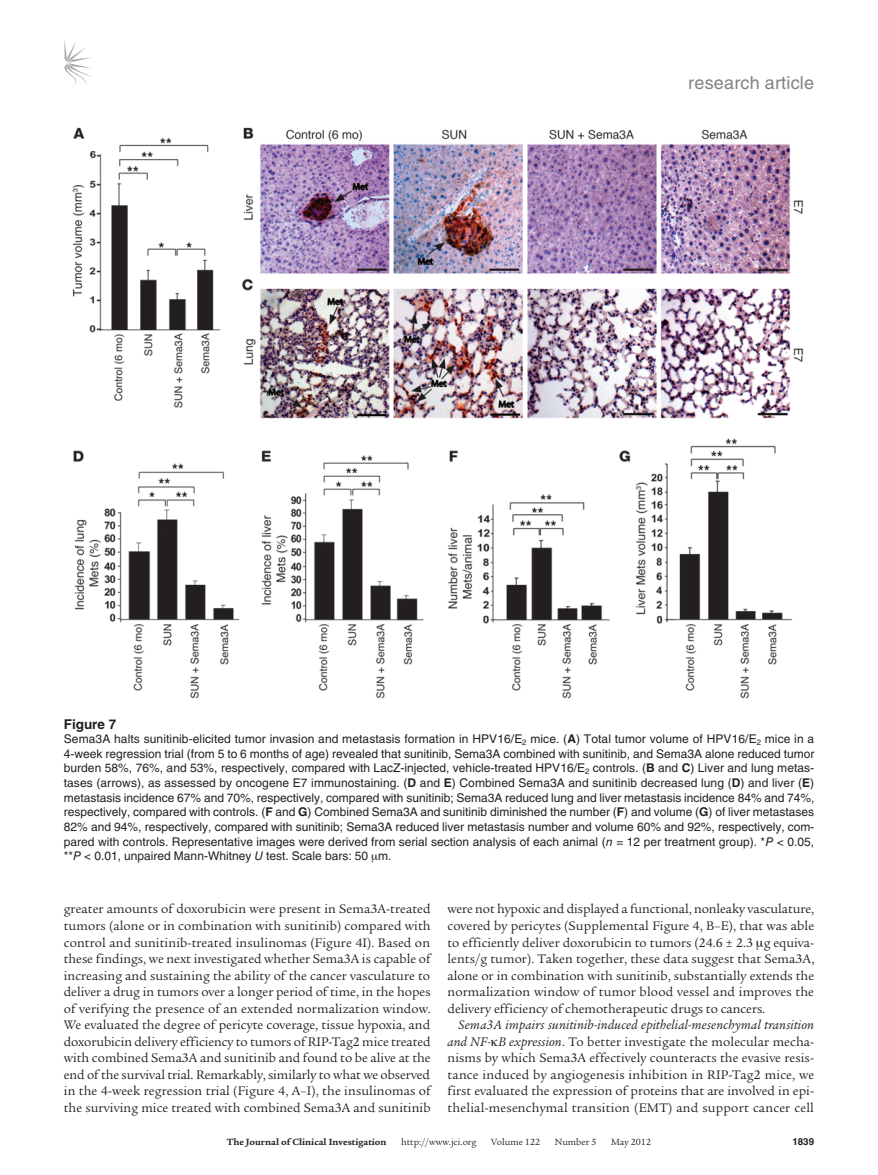
<style>
.page{position:relative;width:878px;height:1175px;background:#fff}
.page>*{position:absolute;margin:0;border:0;box-sizing:border-box;transform-origin:0 0}
.t1{font:18px "Helvetica LT Std";letter-spacing:.01em;color:#808285}
.t2{font:13.5px/16.5px "Legacy Serif Std";letter-spacing:.005em;color:#231f20;text-align:justify}
.t3{font:700 13.5px "Helvetica LT Std";color:#231f20}
.t4{font:12px/14.7px "Helvetica LT Std";color:#231f20;text-align:justify}
.t5{font:9.75px "Legacy Serif Std";color:#231f20}
.t6{font:700 9.75px "Legacy Serif Std";color:#231f20}
.t7{font:700 9.75px "Helvetica LT Std";color:#231f20}
.s1{font-weight:700}
.s2{font-style:italic}
</style>
<div class="page">
<svg style="left:64px;top:40px;width:27px;height:45px"></svg>
<img style="left:72px;top:127px;width:732px;height:572px">
<h1 class="t1" style="left:688px;top:73px;width:127px">research article</h1>
<p class="t3" style="left:64px;top:715px;width:54px">Figure 7</p>
<p class="t4" style="left:64px;top:731px;width:752px">Sema3A halts sunitinib-elicited tumor invasion and metastasis formation in HPV16/E<sub>2</sub> mice. (<span class="s1">A</span>) Total tumor volume of HPV16/E<sub>2</sub> mice in a 4-week regression trial (from 5 to 6 months of age) revealed that sunitinib, Sema3A combined with sunitinib, and Sema3A alone reduced tumor burden 58%, 76%, and 53%, respectively, compared with LacZ-injected, vehicle-treated HPV16/E<sub>2</sub> controls. (<span class="s1">B</span> and <span class="s1">C</span>) Liver and lung metas&shy;tases (arrows), as assessed by oncogene E7 immunostaining. (<span class="s1">D</span> and <span class="s1">E</span>) Combined Sema3A and sunitinib decreased lung (<span class="s1">D</span>) and liver (<span class="s1">E</span>) metastasis incidence 67% and 70%, respectively, compared with sunitinib; Sema3A reduced lung and liver metastasis incidence 84% and 74%, respectively, compared with controls. (<span class="s1">F</span> and <span class="s1">G</span>) Combined Sema3A and sunitinib diminished the number (<span class="s1">F</span>) and volume (<span class="s1">G</span>) of liver metastases 82% and 94%, respectively, compared with sunitinib; Sema3A reduced liver metastasis number and volume 60% and 92%, respectively, com&shy;pared with controls. Representative images were derived from serial section analysis of each animal (<span class="s2">n</span> = 12 per treatment group). *<span class="s2">P</span> &lt; 0.05, **<span class="s2">P</span> &lt; 0.01, unpaired Mann-Whitney <span class="s2">U</span> test. Scale bars: 50 m.</p>
<p class="t2" style="left:64px;top:901px;width:368px">greater amounts of doxorubicin were present in Sema3A-treated tumors (alone or in combination with sunitinib) compared with control and sunitinib-treated insulinomas (Figure 4I). Based on these findings, we next investigated whether Sema3A is capable of increasing and sustaining the ability of the cancer vasculature to deliver a drug in tumors over a longer period of time, in the hopes of verifying the presence of an extended normalization window.<br>We evaluated the degree of pericyte coverage, tissue hypoxia, and doxorubicin delivery efficiency to tumors of RIP-Tag2 mice treated with combined Sema3A and sunitinib and found to be alive at the end of the survival trial. Remarkably, similarly to what we observed in the 4-week regression trial (Figure 4, A–I), the insulinomas of the surviving mice treated with combined Sema3A and sunitinib</p>
<p class="t2" style="left:447px;top:901px;width:368px">were not hypoxic and displayed a functional, nonleaky vasculature, covered by pericytes (Supplemental Figure 4, B–E), that was able to efficiently deliver doxorubicin to tumors (24.6 ± 2.3 g equiva&shy;lents/g tumor). Taken together, these data suggest that Sema3A, alone or in combination with sunitinib, substantially extends the normalization window of tumor blood vessel and improves the delivery efficiency of chemotherapeutic drugs to cancers.</p>
<p class="t2" style="left:447px;top:1016px;width:368px;text-indent:11px"><span class="s2">Sema3A impairs sunitinib-induced epithelial-mesenchymal transition and NF- B expression</span>. To better investigate the molecular mecha&shy;nisms by which Sema3A effectively counteracts the evasive resis&shy;tance induced by angiogenesis inhibition in RIP-Tag2 mice, we first evaluated the expression of proteins that are involved in epi&shy;thelial-mesenchymal transition (EMT) and support cancer cell</p>
<p class="t6" style="left:227px;top:1135px;width:161px">The Journal of Clinical Investigation</p>
<p class="t5" style="left:401px;top:1136px;width:77px">http://www.jci.org</p>
<p class="t5" style="left:491px;top:1136px;width:50px">Volume 122</p>
<p class="t5" style="left:555px;top:1136px;width:43px">Number 5</p>
<p class="t5" style="left:611px;top:1136px;width:41px">May 2012</p>
<p class="t7" style="left:792px;top:1135px;width:23px">1839</p>
</div>
